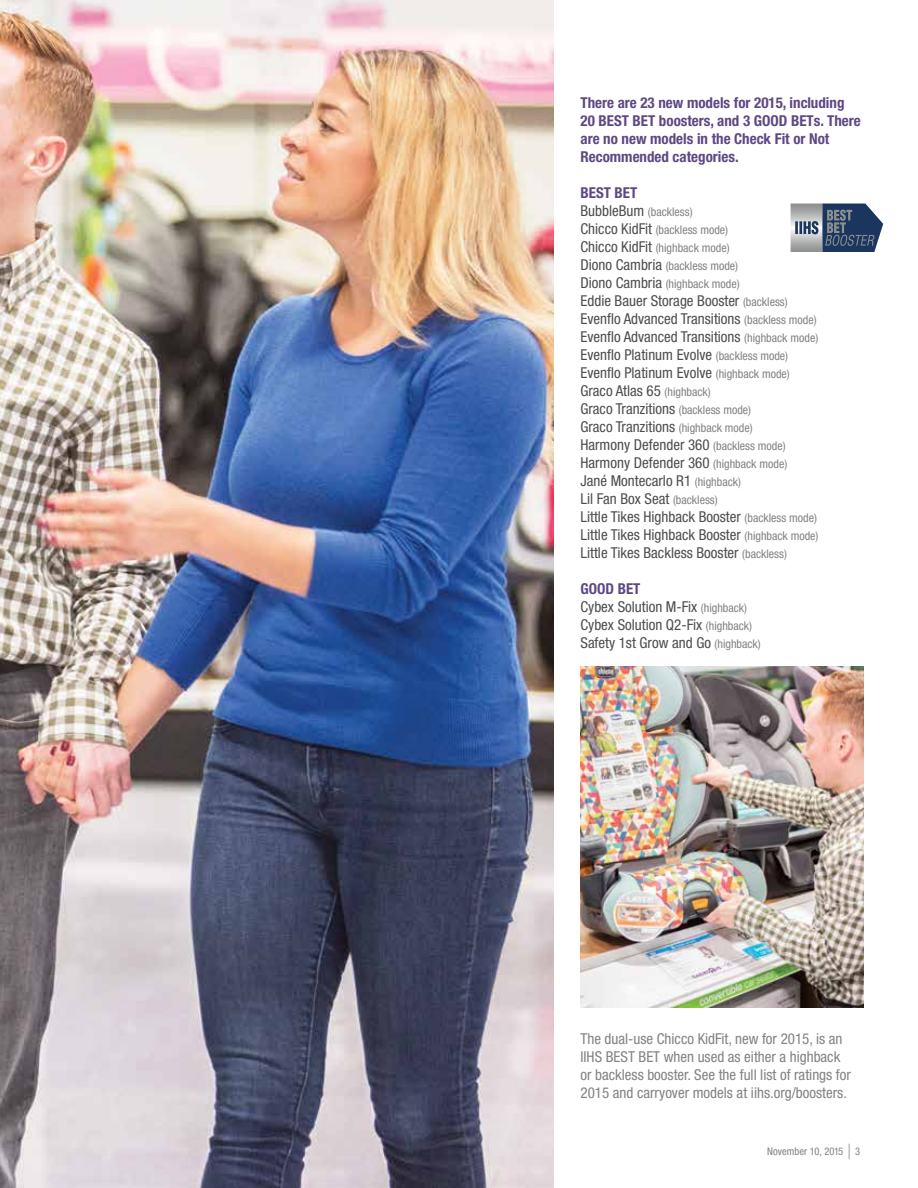
<style>
.page{position:relative;width:918px;height:1188px;background:#fff}
.page>*{position:absolute;margin:0;border:0;box-sizing:border-box;transform-origin:0 0}
.t1{font:condensed 15px/18px "Helvetica Neue LT Pro";color:#4d4d4f}
.t2{font:condensed 15px/18px "Helvetica Neue LT Pro";color:#808285}
.t3{font:700 condensed 15px/18px "Helvetica Neue LT Pro";color:#5e4884}
.t4{font:condensed 12px/18px "Helvetica Neue LT Pro";color:#808285}
.t5{font:condensed 10.5px "Helvetica Neue LT Pro";color:#808285}
.s1{font-size:15px;color:#4d4d4f}
.s2{font-size:12px;color:#808285}
.s3{font-weight:700;color:#5e4884}
.s4{font-size:21px}
</style>
<div class="page">
<img style="left:0;top:0;width:554px;height:1188px">
<svg style="left:791px;top:204px;width:4px;height:48px"></svg>
<svg style="left:795px;top:204px;width:88px;height:48px;background:#607087"></svg>
<img style="left:580px;top:666px;width:284px;height:342px">
<p class="t3" style="left:580px;top:93px;width:282px">There are 23 new models for 2015, including 20 BEST BET boosters, and 3 GOOD BETs. There are no new models in the Check Fit or Not Recommended categories.</p>
<p class="t3" style="left:580px;top:183px;width:58px">BEST BET</p>
<p class="t4" style="left:580px;top:203px;width:161px"><span class="s1">BubbleBum</span> (backless)<br><span class="s1">Chicco KidFit</span> (backless mode)<br><span class="s1">Chicco KidFit</span> (highback mode)<br><span class="s1">Diono Cambria</span> (backless mode)<br><span class="s1">Diono Cambria</span> (highback mode)</p>
<p class="t1" style="left:580px;top:292px;width:240px">Eddie Bauer Storage Booster <span class="s2">(backless)<br></span>Evenflo Advanced Transitions <span class="s2">(backless mode)<br></span>Evenflo Advanced Transitions <span class="s2">(highback mode)<br></span>Evenflo Platinum Evolve <span class="s2">(backless mode)<br></span>Evenflo Platinum Evolve <span class="s2">(highback mode)<br></span>Graco Atlas 65 <span class="s2">(highback)<br></span>Graco Tranzitions <span class="s2">(backless mode)<br></span>Graco Tranzitions <span class="s2">(highback mode)<br></span>Harmony Defender 360 <span class="s2">(backless mode)<br></span>Harmony Defender 360 <span class="s2">(highback mode)<br></span>Jané Montecarlo R1 <span class="s2">(highback)<br></span>Lil Fan Box Seat <span class="s2">(backless)<br></span>Little Tikes Highback Booster <span class="s2">(backless mode)<br></span>Little Tikes Highback Booster <span class="s2">(highback mode)<br></span>Little Tikes Backless Booster <span class="s2">(backless)</span></p>
<p class="t1" style="left:580px;top:580px;width:182px"><span class="s3">GOOD BET<br></span>Cybex Solution M-Fix <span class="s2">(highback)<br></span>Cybex Solution Q2-Fix <span class="s2">(highback)<br></span>Safety 1st Grow and Go <span class="s2">(highback)</span></p>
<p class="t2" style="left:580px;top:1030px;width:272px">The dual-use Chicco KidFit, new for 2015, is an IIHS BEST BET when used as either a highback or backless booster. See the full list of ratings for 2015 and carryover models at iihs.org/boosters.</p>
<p class="t5" style="left:767px;top:1145px;width:95px">November 10, 2015 <span class="s4">|</span> 3</p>
</div>
